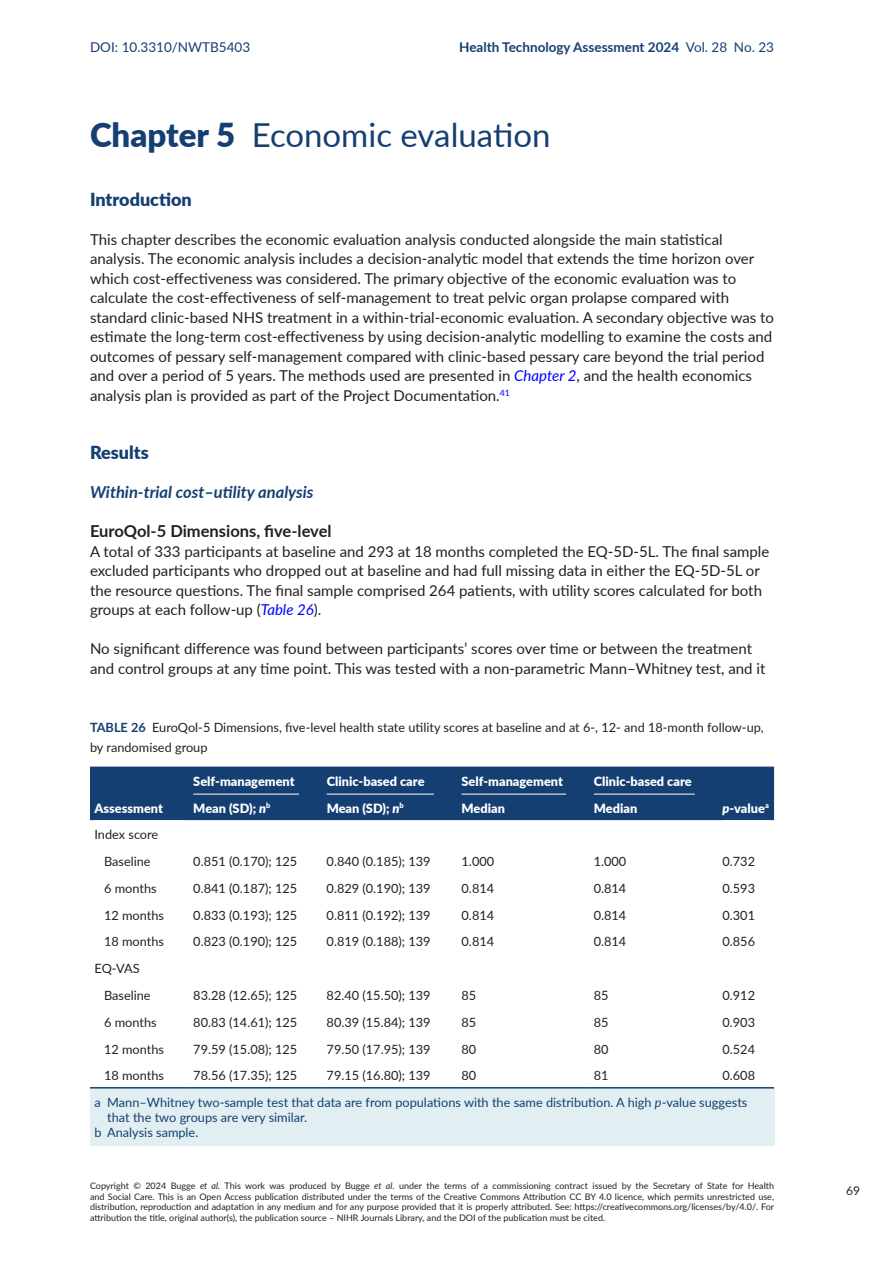
<style>
.page{position:relative;width:893px;height:1263px;background:#fff}
.page>*{position:absolute;margin:0;border:0;box-sizing:border-box;transform-origin:0 0}
.t1{font:33px "Lato";color:#153f72}
.t2{font:900 18px "Lato";color:#153f72}
.t3{font:italic 700 16.5px "Lato";color:#153f72}
.t4{font:700 16.5px "Lato";color:#231f20}
.t5{font:15px/19.5px "Lato";color:#231f20}
.t6{font:700 13.5px "Lato";color:#153f72}
.t7{font:13.5px "Lato";color:#153f72}
.t8{font:12.75px/26.7px "Lato";color:#231f20}
.t9{font:12.75px/27px "Lato";color:#153f72}
.t10{font:900 12.75px "Lato";color:#fff}
.t11{font:12px "Lato";color:#231f20}
.t12{font:9px/10.5px "Lato";color:#231f20;text-align:justify}
.t13{font:900 7.5px "Lato";color:#fff}
.s1{font-weight:400}
.s2{font-weight:900}
.s3{font-style:italic;color:#00f}
.s4{font-weight:700;color:#153f72}
.s5{font-style:italic}
.s6{color:#231f20}
</style>
<div class="page">
<div style="left:90px;top:1088px;width:684px;height:43px;background:#e1eff2"></div>
<div style="left:90px;top:1118px;width:684px;height:28px;background:#e1eff2"></div>
<div style="left:90px;top:766px;width:684px;height:54px;background:#153f72"></div>
<hr style="left:90px;top:1087px;width:99px;height:1px;background:#153f72">
<hr style="left:189px;top:1087px;width:133px;height:1px;background:#153f72">
<hr style="left:322px;top:1087px;width:135px;height:1px;background:#153f72">
<hr style="left:457px;top:1087px;width:132px;height:1px;background:#153f72">
<hr style="left:589px;top:1087px;width:129px;height:1px;background:#153f72">
<hr style="left:718px;top:1087px;width:56px;height:1px;background:#153f72">
<hr style="left:193px;top:794px;width:106px;height:1px;background:#fff">
<hr style="left:327px;top:794px;width:107px;height:1px;background:#fff">
<hr style="left:462px;top:794px;width:104px;height:1px;background:#fff">
<hr style="left:594px;top:794px;width:101px;height:1px;background:#fff">
<p class="t7" style="left:90px;top:37px;width:162px">DOI: 10.3310/NWTB5403</p>
<p class="t6" style="left:459px;top:37px;width:316px">Health Technology Assessment 2024 <span class="s1">Vol. 28 No. 23</span></p>
<h1 class="t1" style="left:90px;top:111px;width:462px"><span class="s2">Chapter 5</span> Economic evaluation</h1>
<p class="t2" style="left:90px;top:185px;width:103px">Introduction</p>
<p class="t5" style="left:90px;top:229px;width:685px">This chapter describes the economic evaluation analysis conducted alongside the main statistical analysis. The economic analysis includes a decision-analytic model that extends the time horizon over which cost-effectiveness was considered. The primary objective of the economic evaluation was to calculate the cost-effectiveness of self-management to treat pelvic organ prolapse compared with standard clinic-based NHS treatment in a within-trial-economic evaluation. A secondary objective was to estimate the long-term cost-effectiveness by using decision-analytic modelling to examine the costs and outcomes of pessary self-management compared with clinic-based pessary care beyond the trial period and over a period of 5 years. The methods used are presented in <span class="s3">Chapter 2</span>, and the health economics analysis plan is provided as part of the Project Documentation.<sup>41</sup></p>
<p class="t2" style="left:90px;top:439px;width:60px">Results</p>
<p class="t3" style="left:90px;top:480px;width:225px">Within-trial cost–utility analysis</p>
<p class="t4" style="left:90px;top:519px;width:243px">EuroQol-5 Dimensions, five-level</p>
<p class="t5" style="left:90px;top:541px;width:681px">A total of 333 participants at baseline and 293 at 18 months completed the EQ-5D-5L. The final sample excluded participants who dropped out at baseline and had full missing data in either the EQ-5D-5L or the resource questions. The final sample comprised 264 patients, with utility scores calculated for both groups at each follow-up (<span class="s3">Table 26</span>).</p>
<p class="t5" style="left:90px;top:638px;width:677px">No significant difference was found between participants’ scores over time or between the treatment and control groups at any time point. This was tested with a non-parametric Mann–Whitney test, and it</p>
<p class="t8" style="left:90px;top:717px;width:675px;line-height:19.5px"><span class="s4">TABLE 26</span> EuroQol-5 Dimensions, five-level health state utility scores at baseline and at 6-, 12- and 18-month follow-up, by randomised group</p>
<p class="t10" style="left:95px;top:798px;width:70px">Assessment</p>
<p class="t8" style="left:94px;top:821px;width:65px;text-align:center">Index score<br>Baseline</p>
<p class="t10" style="left:193px;top:772px;width:103px">Self-management</p>
<p class="t10" style="left:327px;top:772px;width:99px">Clinic-based care</p>
<p class="t10" style="left:462px;top:772px;width:103px">Self-management</p>
<p class="t10" style="left:594px;top:772px;width:99px">Clinic-based care</p>
<p class="t10" style="left:193px;top:798px;width:79px">Mean (SD); <span class="s5">n</span><sup>b</sup></p>
<p class="t13" style="left:765px;top:800px;width:5px">a</p>
<p class="t10" style="left:327px;top:798px;width:79px">Mean (SD); <span class="s5">n</span><sup>b</sup></p>
<p class="t10" style="left:462px;top:798px;width:45px">Median</p>
<p class="t10" style="left:594px;top:798px;width:45px">Median</p>
<p class="t10" style="left:722px;top:798px;width:44px"><span class="s5">p</span>-value</p>
<p class="t8" style="left:193px;top:848px;width:106px">0.851 (0.170); 125</p>
<p class="t8" style="left:327px;top:848px;width:106px">0.840 (0.185); 139</p>
<p class="t8" style="left:462px;top:848px;width:34px">1.000</p>
<p class="t8" style="left:594px;top:848px;width:34px">1.000</p>
<p class="t8" style="left:722px;top:848px;width:34px">0.732</p>
<p class="t8" style="left:104px;top:874px;width:54px">6 months</p>
<p class="t8" style="left:193px;top:874px;width:106px">0.841 (0.187); 125</p>
<p class="t8" style="left:327px;top:874px;width:106px">0.829 (0.190); 139</p>
<p class="t8" style="left:462px;top:874px;width:34px">0.814</p>
<p class="t8" style="left:594px;top:874px;width:34px">0.814</p>
<p class="t8" style="left:722px;top:874px;width:34px">0.593</p>
<p class="t8" style="left:104px;top:901px;width:61px">12 months</p>
<p class="t8" style="left:193px;top:901px;width:106px">0.833 (0.193); 125</p>
<p class="t8" style="left:327px;top:901px;width:106px">0.811 (0.192); 139</p>
<p class="t8" style="left:462px;top:901px;width:34px">0.814</p>
<p class="t8" style="left:594px;top:901px;width:34px">0.814</p>
<p class="t8" style="left:722px;top:901px;width:34px">0.301</p>
<p class="t8" style="left:104px;top:928px;width:61px">18 months</p>
<p class="t8" style="left:193px;top:928px;width:106px">0.823 (0.190); 125</p>
<p class="t8" style="left:327px;top:928px;width:106px">0.819 (0.188); 139</p>
<p class="t8" style="left:462px;top:928px;width:34px">0.814</p>
<p class="t8" style="left:594px;top:928px;width:34px">0.814</p>
<p class="t8" style="left:722px;top:928px;width:34px">0.856</p>
<p class="t8" style="left:104px;top:955px;width:48px;text-indent:-10px">EQ-VAS<br>Baseline</p>
<p class="t8" style="left:193px;top:981px;width:106px">83.28 (12.65); 125</p>
<p class="t8" style="left:327px;top:981px;width:106px">82.40 (15.50); 139</p>
<p class="t8" style="left:462px;top:981px;width:16px">85</p>
<p class="t8" style="left:594px;top:981px;width:16px">85</p>
<p class="t8" style="left:722px;top:981px;width:34px">0.912</p>
<p class="t8" style="left:104px;top:1008px;width:54px">6 months</p>
<p class="t8" style="left:193px;top:1008px;width:106px">80.83 (14.61); 125</p>
<p class="t8" style="left:327px;top:1008px;width:106px">80.39 (15.84); 139</p>
<p class="t8" style="left:462px;top:1008px;width:16px">85</p>
<p class="t8" style="left:594px;top:1008px;width:16px">85</p>
<p class="t8" style="left:722px;top:1008px;width:34px">0.903</p>
<p class="t8" style="left:104px;top:1035px;width:61px">12 months</p>
<p class="t8" style="left:193px;top:1035px;width:106px">79.59 (15.08); 125</p>
<p class="t8" style="left:327px;top:1035px;width:106px">79.50 (17.95); 139</p>
<p class="t8" style="left:462px;top:1035px;width:16px">80</p>
<p class="t8" style="left:594px;top:1035px;width:16px">80</p>
<p class="t8" style="left:722px;top:1035px;width:34px">0.524</p>
<p class="t8" style="left:104px;top:1062px;width:61px">18 months</p>
<p class="t8" style="left:193px;top:1062px;width:106px">78.56 (17.35); 125</p>
<p class="t8" style="left:327px;top:1062px;width:106px">79.15 (16.80); 139</p>
<p class="t8" style="left:462px;top:1062px;width:16px">80</p>
<p class="t8" style="left:594px;top:1062px;width:16px">81</p>
<p class="t9" style="left:94px;top:1061px;width:662px;text-indent:628px"><span class="s6">0.608 </span>a Mann–Whitney two-sample test that data are from populations with the same distribution. A high <span class="s5">p</span>-value suggests</p>
<p class="t9" style="left:94px;top:1109px;width:214px;line-height:15px;text-indent:13px">that the two groups are very similar. b Analysis sample.</p>
<p class="t12" style="left:90px;top:1180px;width:686px">Copyright © 2024 Bugge <span class="s5">et al.</span> This work was produced by Bugge <span class="s5">et al</span>. under the terms of a commissioning contract issued by the Secretary of State for Health and Social Care. This is an Open Access publication distributed under the terms of the Creative Commons Attribution CC BY 4.0 licence, which permits unrestricted use, distribution, reproduction and adaptation in any medium and for any purpose provided that it is properly attributed. See: https://creativecommons.org/licenses/by/4.0/. For attribution the title, original author(s), the publication source – NIHR Journals Library, and the DOI of the publication must be cited.</p>
<p class="t11" style="left:846px;top:1182px;width:15px">69</p>
</div>
